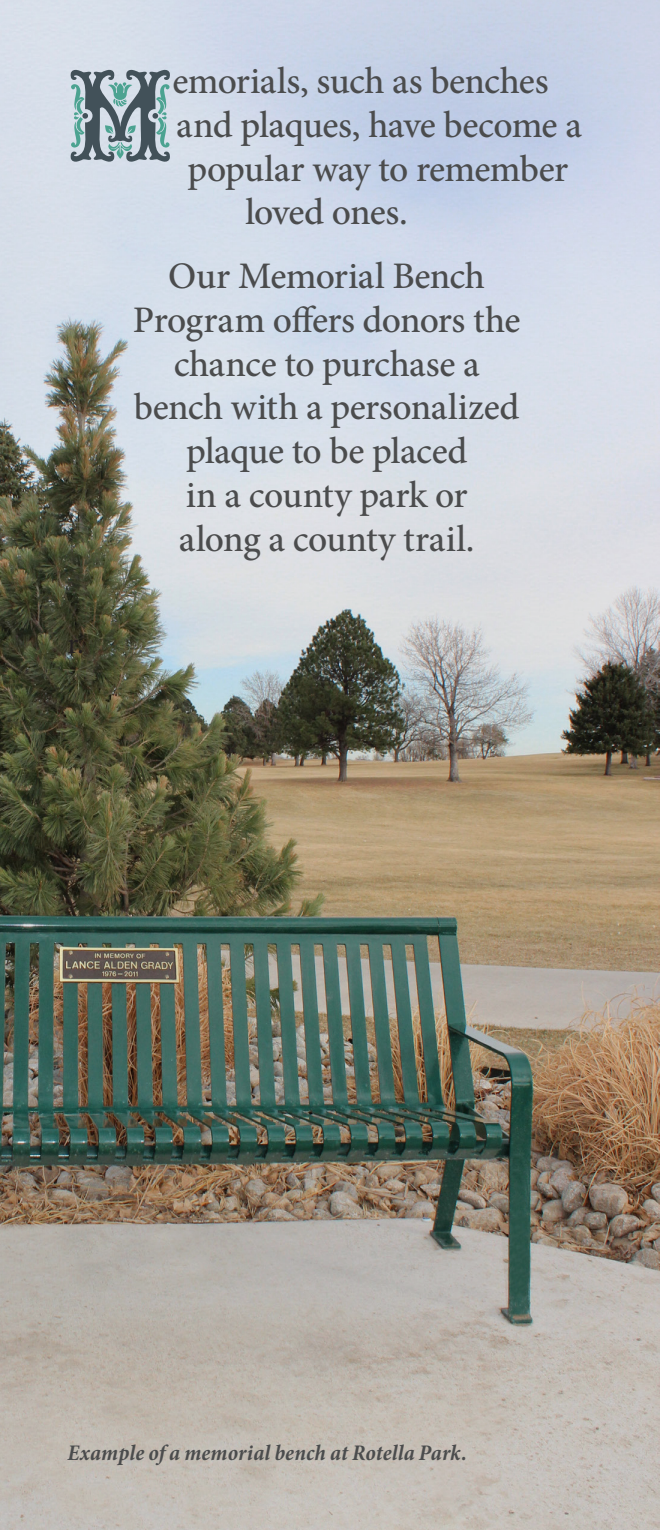
<style>
.page{position:relative;width:660px;height:1530px;background:#fff}
.page>*{position:absolute;margin:0;border:0;box-sizing:border-box;transform-origin:0 0}
.Body{font:500 37.5px/43.8px "Minion Pro";letter-spacing:-.015em;color:#4b4c4d;text-align:center}
.Body-2{font:30px "Minion Pro";color:#231f20}
.Bullets{font:italic 700 condensed 22.5px "Minion Pro";letter-spacing:.005em;color:#4b4c4d}
</style>
<div class="page">
<img style="left:0;top:0;width:660px;height:1530px">
<svg style="left:70px;top:70px;width:101px;height:92px;background:#889ca2"></svg>
<p class="Body-2" style="left:68px;top:623px;width:18px">r.</p>
<p class="Body" style="left:172px;top:59px;width:378px">emorials, such as benches</p>
<p class="Body" style="left:176px;top:103px;width:407px">and plaques, have become a</p>
<p class="Body" style="left:188px;top:147px;width:382px">popular way to remember</p>
<p class="Body" style="left:245px;top:191px;width:164px">loved ones.</p>
<p class="Body" style="left:133px;top:254px;width:389px">Our Memorial Bench<br>Program offers donors the chance to purchase a bench with a personalized plaque to be placed<br>in a county park or<br>along a county trail.</p>
<p class="Bullets" style="left:68px;top:1437px;width:401px">Example of a memorial bench at Rotella Park.</p>
</div>
